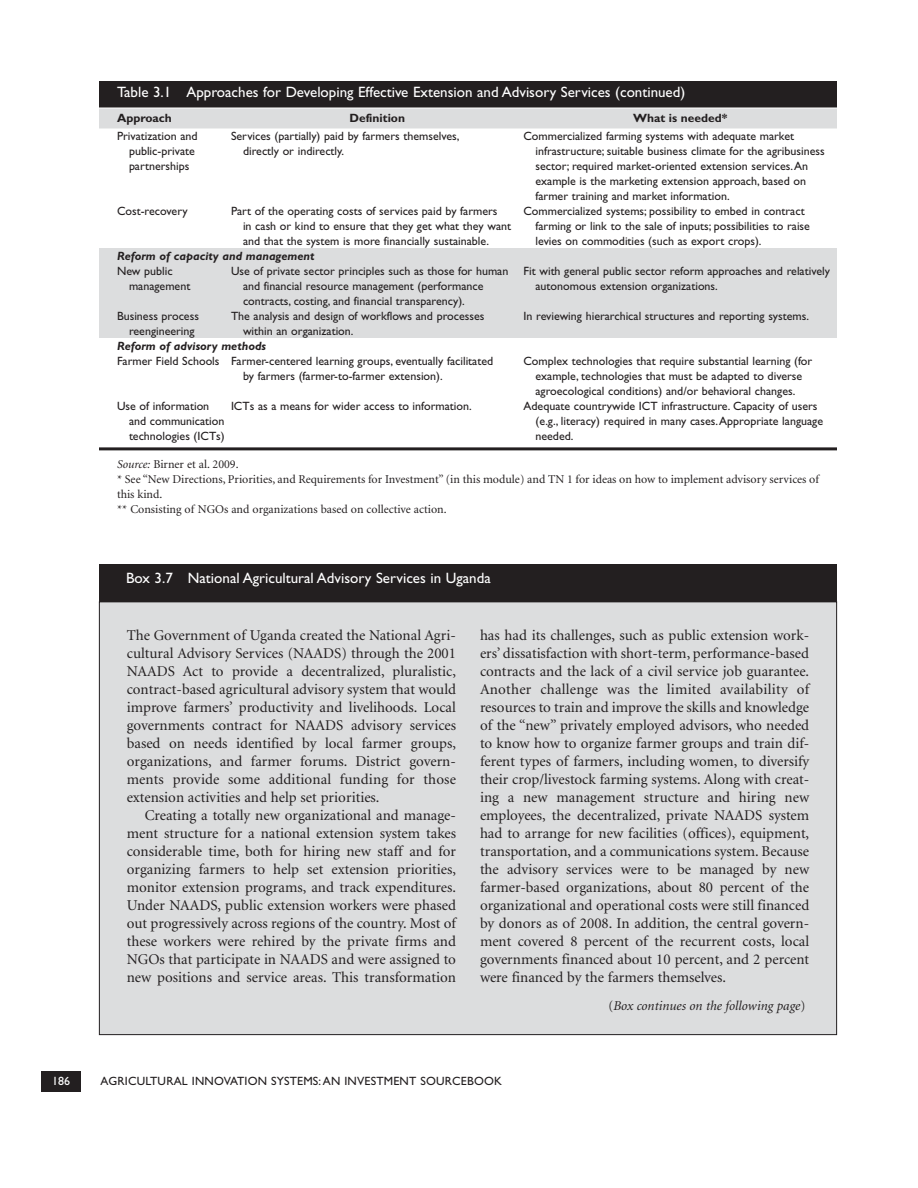
<style>
.page{position:relative;width:918px;height:1188px;background:#fff}
.page>*{position:absolute;margin:0;border:0;box-sizing:border-box;transform-origin:0 0}
.t1{font:15px/18px "Minion";color:#231f20;text-align:justify}
.t2{font:15px "Gill Sans";color:#fff}
.t3{font:italic 13.5px "Minion";color:#231f20}
.t4{font:12px/15px "Gill Sans";color:#231f20}
.t5{font:12px/15px "Minion";color:#231f20}
.t6{font:italic 700 12px "Gill Sans";color:#231f20}
.t7{font:700 12px "Gill Sans";color:#231f20}
.t8{font:12px "Gill Sans";color:#fff}
.s1{font-style:italic}
.s2{font-style:normal}
</style>
<div class="page">
<div style="left:41px;top:1071px;width:40px;height:20px;background:#231f20"></div>
<div style="left:99px;top:564px;width:738px;height:38px;background:#231f20"></div>
<div style="left:99px;top:602px;width:738px;height:433px;background:#dcddde"></div>
<div style="left:99px;top:248px;width:738px;height:15px;background:#dcddde"></div>
<div style="left:99px;top:263px;width:132px;height:45px;background:#dcddde"></div>
<div style="left:231px;top:263px;width:293px;height:45px;background:#dcddde"></div>
<div style="left:524px;top:263px;width:313px;height:45px;background:#dcddde"></div>
<div style="left:99px;top:308px;width:132px;height:30px;background:#dcddde"></div>
<div style="left:231px;top:308px;width:293px;height:30px;background:#dcddde"></div>
<div style="left:524px;top:308px;width:313px;height:30px;background:#dcddde"></div>
<hr style="left:99px;top:447px;width:738px;height:3px;background:#231f20">
<div style="left:99px;top:81px;width:738px;height:27px;background:#231f20"></div>
<div style="left:99px;top:108px;width:132px;height:21px;background:#dcddde"></div>
<div style="left:231px;top:108px;width:293px;height:21px;background:#dcddde"></div>
<div style="left:524px;top:108px;width:313px;height:21px;background:#dcddde"></div>
<hr style="left:99px;top:108px;width:738px;height:1px;background:#fff">
<p class="t2" style="left:117px;top:87px;width:570px">Table 3.1 Approaches for Developing Effective Extension and Advisory Services (continued)</p>
<p class="t7" style="left:117px;top:114px;width:56px">Approach</p>
<p class="t7" style="left:349px;top:114px;width:57px">Definition</p>
<p class="t7" style="left:633px;top:114px;width:96px">What is needed*</p>
<p class="t4" style="left:129px;top:130px;width:70px;text-indent:-12px">Privatization and public-private partnerships</p>
<p class="t4" style="left:243px;top:130px;width:218px;text-indent:-12px">Services (partially) paid by farmers themselves, directly or indirectly.</p>
<p class="t4" style="left:536px;top:130px;width:291px;text-indent:-12px">Commercialized farming systems with adequate market infrastructure; suitable business climate for the agribusiness sector; required market-oriented extension services. An example is the marketing extension approach, based on farmer training and market information.</p>
<p class="t4" style="left:117px;top:205px;width:72px">Cost-recovery</p>
<p class="t4" style="left:243px;top:205px;width:270px;text-indent:-12px">Part of the operating costs of services paid by farmers<br>in cash or kind to ensure that they get what they want and that the system is more financially sustainable.</p>
<p class="t4" style="left:536px;top:205px;width:276px;text-indent:-12px">Commercialized systems; possibility to embed in contract farming or link to the sale of inputs; possibilities to raise levies on commodities (such as export crops).</p>
<p class="t6" style="left:117px;top:252px;width:199px">Reform of capacity and management</p>
<p class="t4" style="left:117px;top:265px;width:57px">New public</p>
<p class="t4" style="left:129px;top:280px;width:63px">management</p>
<p class="t4" style="left:243px;top:265px;width:267px;text-indent:-12px">Use of private sector principles such as those for human and financial resource management (performance contracts, costing, and financial transparency).</p>
<p class="t4" style="left:536px;top:265px;width:296px;text-indent:-12px">Fit with general public sector reform approaches and relatively autonomous extension organizations.</p>
<p class="t4" style="left:129px;top:310px;width:71px;text-indent:-12px">Business process reengineering</p>
<p class="t4" style="left:243px;top:310px;width:243px;text-indent:-12px">The analysis and design of workflows and processes within an organization.</p>
<p class="t4" style="left:524px;top:310px;width:287px">In reviewing hierarchical structures and reporting systems.</p>
<p class="t6" style="left:117px;top:342px;width:151px">Reform of advisory methods</p>
<p class="t4" style="left:117px;top:355px;width:378px">Farmer Field Schools Farmer-centered learning groups, eventually facilitated</p>
<p class="t4" style="left:243px;top:370px;width:201px">by farmers (farmer-to-farmer extension).</p>
<p class="t4" style="left:524px;top:355px;width:290px;text-align:center">Complex technologies that require substantial learning (for example, technologies that must be adapted to diverse agroecological conditions) and/or behavioral changes.</p>
<p class="t4" style="left:129px;top:400px;width:97px;text-indent:-12px">Use of information and communication technologies (ICTs)</p>
<p class="t4" style="left:231px;top:400px;width:242px">ICTs as a means for wider access to information.</p>
<p class="t4" style="left:536px;top:400px;width:289px;text-indent:-12px">Adequate countrywide ICT infrastructure. Capacity of users (e.g., literacy) required in many cases. Appropriate language needed.</p>
<p class="t5" style="left:117px;top:458px;width:703px"><span class="s1">Source:</span> Birner et al. 2009.<br>* See “New Directions, Priorities, and Requirements for Investment” (in this module) and TN 1 for ideas on how to implement advisory services of this kind.<br>** Consisting of NGOs and organizations based on collective action.</p>
<p class="t2" style="left:126px;top:573px;width:366px">Box 3.7 National Agricultural Advisory Services in Uganda</p>
<p class="t1" style="left:127px;top:627px;width:331px">The Government of Uganda created the National Agri-</p>
<p class="t1" style="left:127px;top:645px;width:331px">cultural Advisory Services (NAADS) through the 2001</p>
<p class="t1" style="left:127px;top:663px;width:331px">NAADS Act to provide a decentralized, pluralistic,</p>
<p class="t1" style="left:127px;top:681px;width:331px">contract-based agricultural advisory system that would</p>
<p class="t1" style="left:127px;top:699px;width:331px">improve farmers’ productivity and livelihoods. Local</p>
<p class="t1" style="left:127px;top:717px;width:331px">governments contract for NAADS advisory services</p>
<p class="t1" style="left:127px;top:735px;width:331px">based on needs identified by local farmer groups,</p>
<p class="t1" style="left:127px;top:753px;width:331px">organizations, and farmer forums. District govern-</p>
<p class="t1" style="left:127px;top:771px;width:331px">ments provide some additional funding for those</p>
<p class="t1" style="left:127px;top:789px;width:254px">extension activities and help set priorities.</p>
<p class="t1" style="left:145px;top:807px;width:313px">Creating a totally new organizational and manage-</p>
<p class="t1" style="left:127px;top:825px;width:331px">ment structure for a national extension system takes</p>
<p class="t1" style="left:127px;top:843px;width:331px">considerable time, both for hiring new staff and for</p>
<p class="t1" style="left:127px;top:861px;width:331px">organizing farmers to help set extension priorities,</p>
<p class="t1" style="left:127px;top:879px;width:331px">monitor extension programs, and track expenditures.</p>
<p class="t1" style="left:127px;top:897px;width:331px">Under NAADS, public extension workers were phased</p>
<p class="t1" style="left:127px;top:915px;width:331px">out progressively across regions of the country. Most of</p>
<p class="t1" style="left:127px;top:933px;width:331px">these workers were rehired by the private firms and</p>
<p class="t1" style="left:127px;top:951px;width:331px">NGOs that participate in NAADS and were assigned to</p>
<p class="t1" style="left:127px;top:969px;width:331px">new positions and service areas. This transformation</p>
<p class="t1" style="left:480px;top:627px;width:331px">has had its challenges, such as public extension work&shy;ers’ dissatisfaction with short-term, performance-based contracts and the lack of a civil service job guarantee.<br>Another challenge was the limited availability of resources to train and improve the skills and knowledge of the “new” privately employed advisors, who needed to know how to organize farmer groups and train dif&shy;ferent types of farmers, including women, to diversify their crop/livestock farming systems. Along with creat&shy;ing a new management structure and hiring new employees, the decentralized, private NAADS system had to arrange for new facilities (offices), equipment, transportation, and a communications system. Because the advisory services were to be managed by new farmer-based organizations, about 80 percent of the organizational and operational costs were still financed by donors as of 2008. In addition, the central govern&shy;ment covered 8 percent of the recurrent costs, local governments financed about 10 percent, and 2 percent were financed by the farmers themselves.</p>
<p class="t3" style="left:608px;top:1001px;width:199px"><span class="s2">(</span>Box continues on the following page<span class="s2">)</span></p>
<p class="t8" style="left:52px;top:1077px;width:19px">186</p>
<p class="t4" style="left:101px;top:1075px;width:403px">AGRICULTURAL INNOVATION SYSTEMS: AN INVESTMENT SOURCEBOOK</p>
</div>
